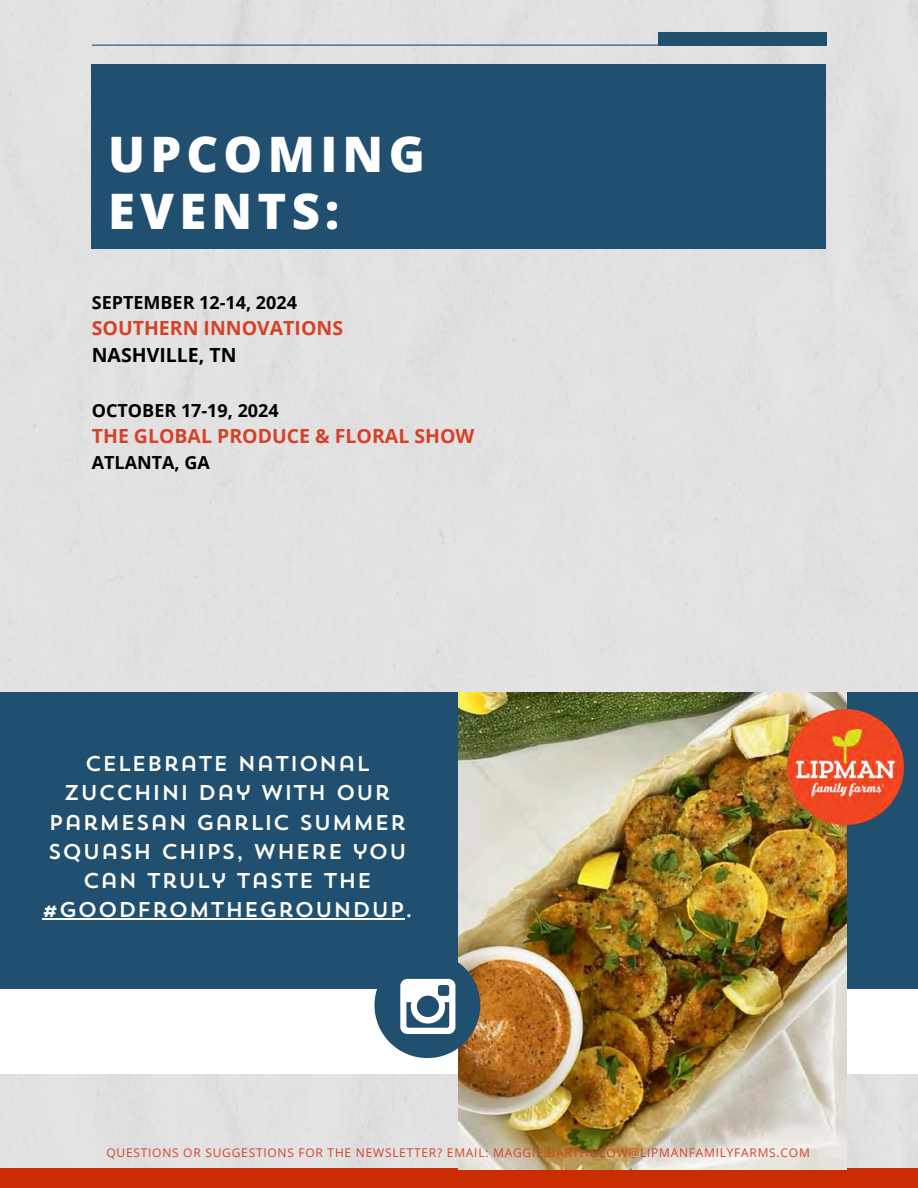
<style>
.page{position:relative;width:918px;height:1188px;background:#fff}
.page>*{position:absolute;margin:0;border:0;box-sizing:border-box;transform-origin:0 0}
.t1{font:800 48.9px/56.2px "Open Sans";letter-spacing:.11em;color:#fff}
.t2{font:21.3px/29.2px "Trend Sans One";color:#fffffa;text-align:center}
.t3{font:700 19.5px/27px "Open Sans";color:#d64128}
.t4{font:700 18px "Open Sans";color:#000}
.t5{font:12px "Open Sans";letter-spacing:.065em;color:#d64128}
.s1{color:#000}
</style>
<div class="page">
<div style="left:0;top:0;width:918px;height:1169px;background:#e2e2e2"></div>
<div style="left:0;top:1169px;width:918px;height:19px;background:#cb2c01"></div>
<hr style="left:92px;top:45px;width:703px;height:1px;background:#214f70">
<div style="left:658px;top:32px;width:168px;height:14px;background:#214f70"></div>
<div style="left:92px;top:64px;width:734px;height:185px;background:#214f70"></div>
<div style="left:1px;top:692px;width:917px;height:381px;background:#fff"></div>
<div style="left:0;top:692px;width:918px;height:296px;background:#214f70"></div>
<img style="left:458px;top:692px;width:389px;height:477px">
<img style="left:788px;top:709px;width:116px;height:116px">
<div style="left:374px;top:952px;width:106px;height:106px;background:#214f70;border-radius:50%"></div>
<svg style="left:400px;top:979px;width:55px;height:55px"></svg>
<hr style="left:42px;top:919px;width:363px;height:1px;background:#fffffa">
<p class="t1" style="left:108px;top:125px;width:318px">UPCOMING<br>EVENTS:</p>
<p class="t4" style="left:92px;top:290px;width:207px">SEPTEMBER 12-14, 2024</p>
<p class="t3" style="left:92px;top:314px;width:253px">SOUTHERN INNOVATIONS<br><span class="s1">NASHVILLE, TN</span></p>
<p class="t4" style="left:92px;top:398px;width:188px">OCTOBER 17-19, 2024</p>
<p class="t3" style="left:92px;top:422px;width:384px">THE GLOBAL PRODUCE &amp; FLORAL SHOW</p>
<p class="t4" style="left:92px;top:450px;width:120px">ATLANTA, GA</p>
<p class="t2" style="left:42px;top:751px;width:373px">CELEBRATE NATIONAL<br>ZUCCHINI DAY WITH OUR<br>PARMESAN GARLIC SUMMER<br>SQUASH CHIPS, WHERE YOU<br>CAN TRULY TASTE THE #GOODFROMTHEGROUNDUP.</p>
<h3 class="t5" style="left:106px;top:1145px;width:705px">QUESTIONS OR SUGGESTIONS FOR THE NEWSLETTER? EMAIL: MAGGIE.BARTHOLOW@LIPMANFAMILYFARMS.COM</h3>
</div>
